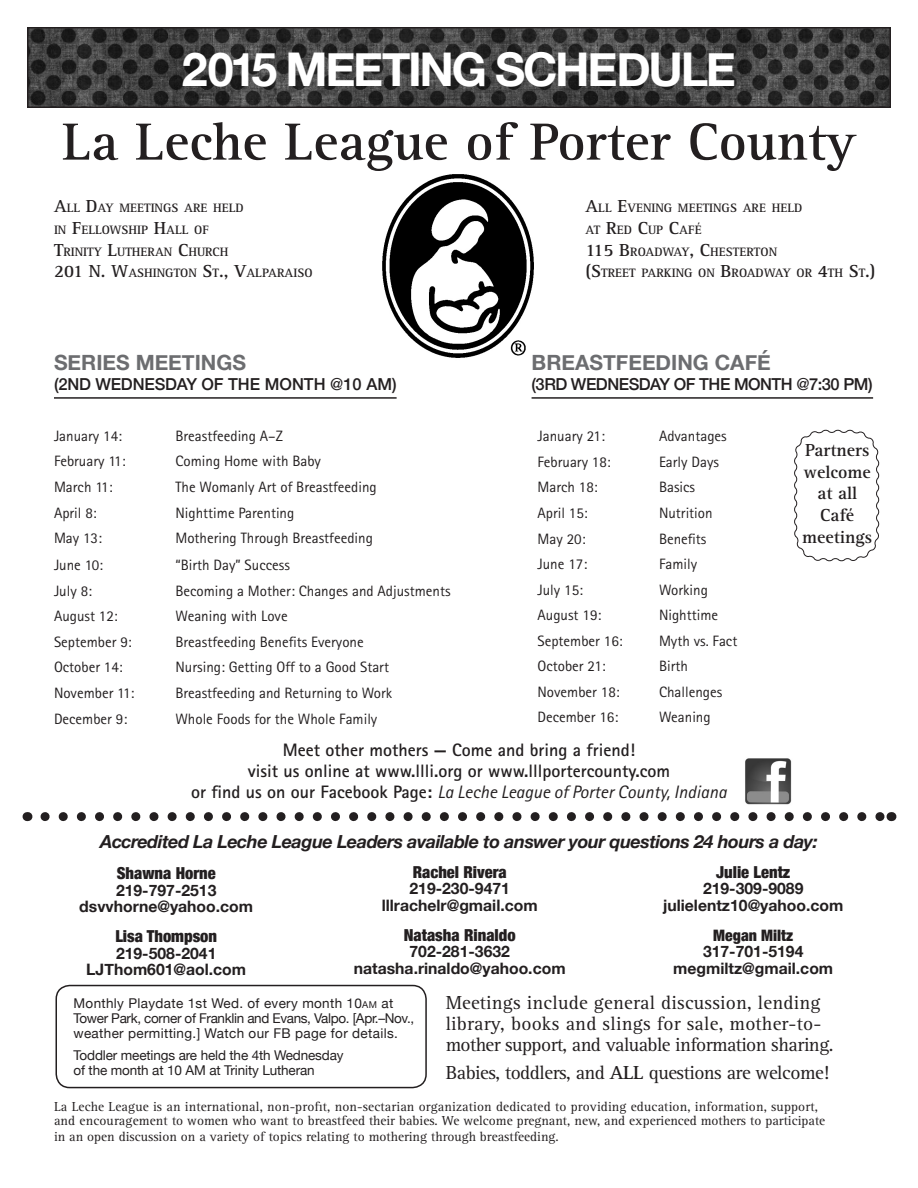
<style>
.page{position:relative;width:918px;height:1188px;background:#fff}
.page>*{position:absolute;margin:0;border:0;box-sizing:border-box;transform-origin:0 0}
.t1{font:700 54px "Rotis Serif";color:#231f20}
.t2{font:700 46.5px "Helvetica Neue";letter-spacing:-.05em;color:#fff}
.Paragraph_Style_1{font:700 21px "Helvetica Neue";color:#6c6d70}
.t3{font:19.5px/21px "Rotis Serif";letter-spacing:.01em;color:#231f20}
.t4{font:19.5px "Rotis Serif";letter-spacing:-.02em;color:#231f20}
.schedule{font:700 18px/21px "Rotis Sans Serif";color:#231f20;text-align:center}
.t5{font:italic 700 18px "Helvetica Neue";letter-spacing:-.025em;color:#231f20}
.schedule-2{font:700 18px/21.6px "Rotis Serif";color:#231f20;text-align:center}
.t6{font:900 condensed 16.5px "Helvetica Neue";color:#231f20}
.Paragraph_Style_1-2{font:500 16.5px "Helvetica Neue";letter-spacing:-.03em;color:#231f20}
.Paragraph_Style_1-3{font:500 16.5px "Helvetica Neue";letter-spacing:-.01em;color:#231f20}
.t7{font:700 15.75px/16.5px "Helvetica Neue";color:#231f20;text-align:center}
.schedule-3{font:15px "Rotis Sans Serif";color:#231f20}
.t8{font:13.5px/13.5px "Rotis Serif";color:#231f20}
.t9{font:13.5px/15px "Helvetica Neue";letter-spacing:.025em;color:#231f20}
.t10{font:13.5px/15px "Helvetica Neue";letter-spacing:-.01em;color:#231f20}
.Paragraph_Style_1-4{font:700 12.6px/21.6px "Rotis Serif";color:#231f20}
.s1{font-size:18px}
.s2{font-weight:400;font-style:italic}
.s3{font-weight:900;font-stretch:condensed}
.s4{font-size:9.45px}
.s5{font-weight:700}
</style>
<div class="page">
<img style="left:30px;top:30px;width:858px;height:75px">
<div style="left:27px;top:27px;width:864px;height:81px;border:2px solid #231f20"></div>
<img style="left:382px;top:174px;width:152px;height:184px">
<hr style="left:54px;top:397px;width:343px;height:2px;background:#231f20">
<svg style="left:794px;top:429px;width:86px;height:133px"></svg>
<hr style="left:532px;top:397px;width:341px;height:2px;background:#231f20">
<svg style="left:45px;top:812px;width:837px;height:9px"></svg>
<img style="left:745px;top:758px;width:47px;height:47px">
<div style="left:56px;top:985px;width:371px;height:103px;border:2px solid #231f20;border-radius:14px"></div>
<p class="t2" style="left:182px;top:33px;width:556px">2015 MEETING SCHEDULE</p>
<p class="t1" style="left:62px;top:110px;width:795px">La Leche League of Porter County</p>
<p class="Paragraph_Style_1-4" style="left:586px;top:198px;width:292px"><span class="s1">A</span>LL <span class="s1">E</span>VENING MEETINGS ARE HELD<br>AT <span class="s1">R</span>ED <span class="s1">C</span>UP <span class="s1">C</span>AFÉ<br><span class="s1">115 B</span>ROADWAY<span class="s1">, C</span>HESTERTON<br><span class="s1">(S</span>TREET PARKING ON <span class="s1">B</span>ROADWAY OR <span class="s1">4</span>TH <span class="s1">S</span>T<span class="s1">.)</span></p>
<p class="Paragraph_Style_1-4" style="left:54px;top:198px;width:260px"><span class="s1">A</span>LL <span class="s1">D</span>AY MEETINGS ARE HELD<br>IN <span class="s1">F</span>ELLOWSHIP <span class="s1">H</span>ALL OF<br><span class="s1">T</span>RINITY <span class="s1">L</span>UTHERAN <span class="s1">C</span>HURCH<br><span class="s1">201 N. W</span>ASHINGTON <span class="s1">S</span>T<span class="s1">., V</span>ALPARAISO</p>
<p class="Paragraph_Style_1" style="left:54px;top:346px;width:194px">SERIES MEETINGS</p>
<p class="Paragraph_Style_1-3" style="left:54px;top:370px;width:344px">(2ND WEDNESDAY OF THE MONTH @10 AM)</p>
<p class="schedule-3" style="left:54px;top:427px;width:70px">January 14:</p>
<p class="schedule-3" style="left:176px;top:427px;width:109px">Breastfeeding A–Z</p>
<p class="schedule-3" style="left:54px;top:453px;width:73px">February 11:</p>
<p class="schedule-3" style="left:176px;top:453px;width:147px">Coming Home with Baby</p>
<p class="schedule-3" style="left:54px;top:478px;width:60px">March 11:</p>
<p class="schedule-3" style="left:176px;top:478px;width:203px">The Womanly Art of Breastfeeding</p>
<p class="schedule-3" style="left:54px;top:504px;width:44px">April 8:</p>
<p class="schedule-3" style="left:176px;top:504px;width:120px">Nighttime Parenting</p>
<p class="schedule-3" style="left:54px;top:529px;width:50px">May 13:</p>
<p class="schedule-3" style="left:176px;top:529px;width:199px">Mothering Through Breastfeeding</p>
<p class="schedule-3" style="left:54px;top:556px;width:51px">June 10:</p>
<p class="schedule-3" style="left:176px;top:556px;width:116px">“Birth Day” Success</p>
<p class="schedule-3" style="left:54px;top:582px;width:40px">July 8:</p>
<p class="schedule-3" style="left:176px;top:582px;width:277px">Becoming a Mother: Changes and Adjustments</p>
<p class="schedule-3" style="left:54px;top:607px;width:65px">August 12:</p>
<p class="schedule-3" style="left:176px;top:607px;width:114px">Weaning with Love</p>
<p class="schedule-3" style="left:54px;top:633px;width:79px">September 9:</p>
<p class="schedule-3" style="left:176px;top:633px;width:190px">Breastfeeding Benefits Everyone</p>
<p class="schedule-3" style="left:54px;top:659px;width:70px">October 14:</p>
<p class="schedule-3" style="left:176px;top:659px;width:215px">Nursing: Getting Off to a Good Start</p>
<p class="schedule-3" style="left:54px;top:684px;width:82px">November 11:</p>
<p class="schedule-3" style="left:176px;top:684px;width:218px">Breastfeeding and Returning to Work</p>
<p class="schedule-3" style="left:54px;top:710px;width:75px">December 9:</p>
<p class="schedule-3" style="left:176px;top:710px;width:203px">Whole Foods for the Whole Family</p>
<p class="Paragraph_Style_1" style="left:532px;top:346px;width:241px">BREASTFEEDING CAFÉ</p>
<p class="Paragraph_Style_1-2" style="left:532px;top:370px;width:343px">(3RD WEDNESDAY OF THE MONTH @7:30 PM)</p>
<p class="schedule-3" style="left:538px;top:427px;width:69px">January 21:</p>
<p class="schedule-3" style="left:659px;top:427px;width:69px">Advantages</p>
<p class="schedule-3" style="left:538px;top:453px;width:75px">February 18:</p>
<p class="schedule-3" style="left:659px;top:453px;width:61px">Early Days</p>
<p class="schedule-3" style="left:538px;top:478px;width:62px">March 18:</p>
<p class="schedule-3" style="left:659px;top:478px;width:38px">Basics</p>
<p class="schedule-3" style="left:538px;top:504px;width:52px">April 15:</p>
<p class="schedule-3" style="left:659px;top:504px;width:55px">Nutrition</p>
<p class="schedule-3" style="left:538px;top:530px;width:50px">May 20:</p>
<p class="schedule-3" style="left:659px;top:530px;width:49px">Benefits</p>
<p class="schedule-3" style="left:538px;top:555px;width:51px">June 17:</p>
<p class="schedule-3" style="left:659px;top:555px;width:40px">Family</p>
<p class="schedule-3" style="left:538px;top:581px;width:47px">July 15:</p>
<p class="schedule-3" style="left:659px;top:581px;width:50px">Working</p>
<p class="schedule-3" style="left:538px;top:606px;width:65px">August 19:</p>
<p class="schedule-3" style="left:659px;top:606px;width:61px">Nighttime</p>
<p class="schedule-3" style="left:538px;top:632px;width:87px">September 16:</p>
<p class="schedule-3" style="left:659px;top:632px;width:80px">Myth vs. Fact</p>
<p class="schedule-3" style="left:538px;top:657px;width:70px">October 21:</p>
<p class="schedule-3" style="left:659px;top:657px;width:30px">Birth</p>
<p class="schedule-3" style="left:538px;top:683px;width:84px">November 18:</p>
<p class="schedule-3" style="left:659px;top:683px;width:65px">Challenges</p>
<p class="schedule-3" style="left:538px;top:709px;width:82px">December 16:</p>
<p class="schedule-3" style="left:659px;top:709px;width:53px">Weaning</p>
<p class="schedule-2" style="left:802px;top:440px;width:72px">Partners welcome at all<br>Café meetings</p>
<p class="schedule" style="left:191px;top:739px;width:537px">Meet other mothers — Come and bring a friend!<br>visit us online at www.llli.org or www.lllportercounty.com<br>or find us on our Facebook Page: <span class="s2">La Leche League of Porter County, Indiana</span></p>
<p class="t5" style="left:100px;top:827px;width:719px">Accredited La Leche League Leaders available to answer your questions 24 hours a day:</p>
<p class="t6" style="left:117px;top:860px;width:101px">Shawna Horne</p>
<p class="t7" style="left:79px;top:882px;width:175px">219-797-2513 dsvvhorne@yahoo.com</p>
<p class="t6" style="left:115px;top:923px;width:103px">Lisa Thompson</p>
<p class="t7" style="left:86px;top:945px;width:161px">219-508-2041<br>LJThom601@aol.com</p>
<p class="t6" style="left:413px;top:858px;width:96px">Rachel Rivera</p>
<p class="t7" style="left:382px;top:881px;width:157px">219-230-9471 lllrachelr@gmail.com</p>
<p class="t6" style="left:404px;top:921px;width:113px">Natasha Rinaldo</p>
<p class="t7" style="left:354px;top:944px;width:213px">702-281-3632 natasha.rinaldo@yahoo.com</p>
<p class="t6" style="left:716px;top:858px;width:75px">Julie Lentz</p>
<p class="t7" style="left:663px;top:881px;width:182px">219-309-9089 julielentz10@yahoo.com</p>
<p class="t7" style="left:673px;top:927px;width:162px"><span class="s3">Megan Miltz<br></span>317-701-5194 megmiltz@gmail.com</p>
<p class="t9" style="left:74px;top:997px;width:342px">Monthly Playdate 1st Wed. of every month 10<span class="s4">am</span> at<br>Tower Park, corner of Franklin and Evans, Valpo. [Apr.–Nov., weather permitting.] Watch our FB page for details.</p>
<p class="t10" style="left:74px;top:1048px;width:272px">Toddler meetings are held the 4th Wednesday of the month at 10 AM at Trinity Lutheran</p>
<p class="t3" style="left:446px;top:993px;width:389px">Meetings include general discussion, lending library, books and slings for sale, mother-to&shy;mother support, and valuable information sharing.</p>
<p class="t4" style="left:446px;top:1061px;width:385px">Babies, toddlers, and <span class="s5">ALL</span> questions are welcome!</p>
<p class="t8" style="left:54px;top:1101px;width:773px">La Leche League is an international, non-profit, non-sectarian organization dedicated to providing education, information, support, and encouragement to women who want to breastfeed their babies. We welcome pregnant, new, and experienced mothers to participate</p>
<p class="t8" style="left:54px;top:1130px;width:506px">in an open discussion on a variety of topics relating to mothering through breastfeeding.</p>
</div>
